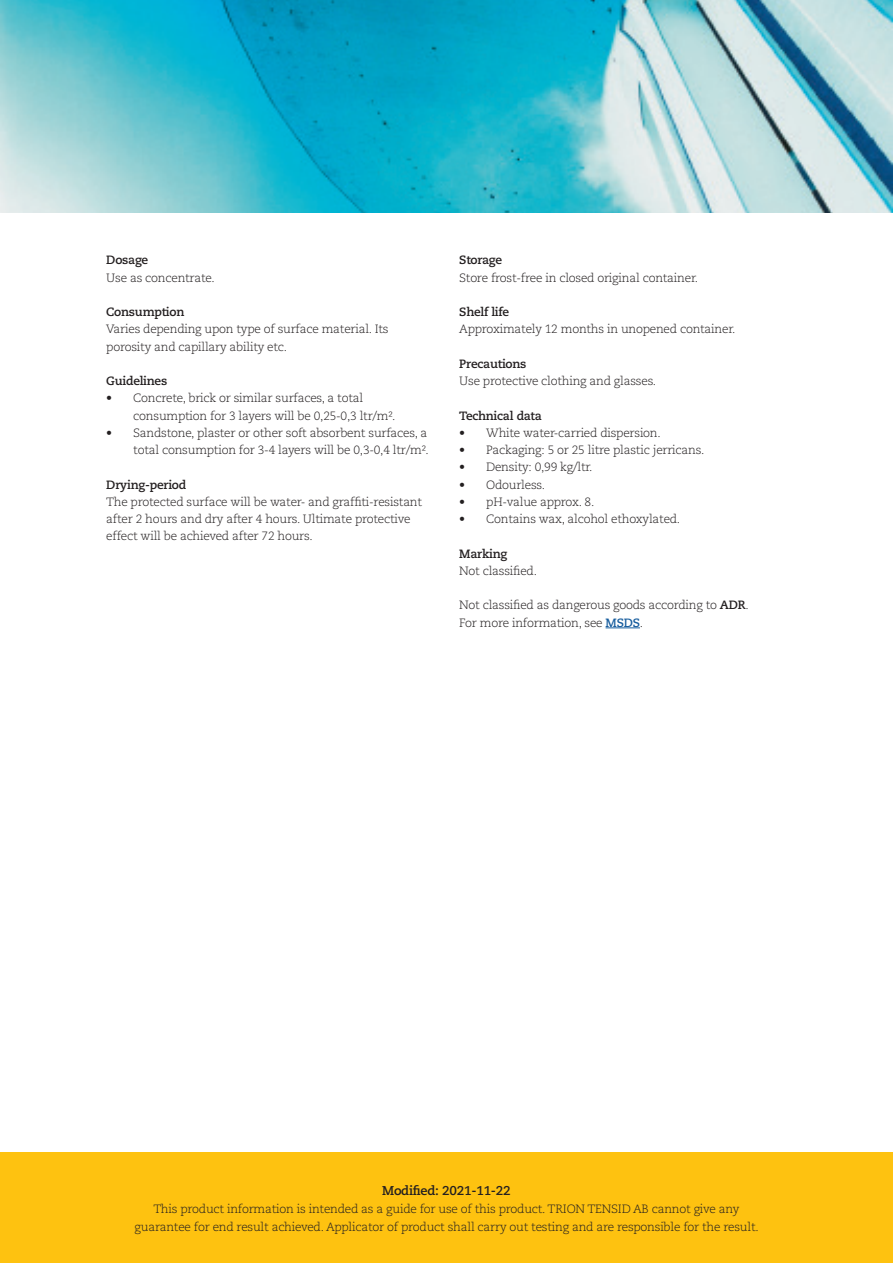
<style>
.page{position:relative;width:893px;height:1263px;background:#fff}
.page>*{position:absolute;margin:0;border:0;box-sizing:border-box;transform-origin:0 0}
.t1{font:700 12.75px "Caecilia LT Std";letter-spacing:-.02em;color:#231f20}
.Brödtext{font:300 12px/17.2px "Caecilia LT Std";letter-spacing:-.02em;color:#231f20}
.Rubrik_3{font:700 12px "Caecilia LT Std";letter-spacing:-.02em;color:#231f20}
.Rubrik_3-2{font:300 12px "Caecilia LT Std";letter-spacing:-.02em;color:#231f20}
.s1{font-weight:700}
.s2{font-weight:700;color:#175d9e}
</style>
<div class="page">
<hr style="left:606px;top:627px;width:34px;height:1px;background:#175d9e">
<div style="left:0;top:1152px;width:893px;height:111px;background:#fec210"></div>
<img style="left:0;top:0;width:893px;height:213px">
<p class="Rubrik_3" style="left:106px;top:253px;width:44px">Dosage</p>
<p class="Brödtext" style="left:106px;top:269px;width:110px">Use as concentrate.</p>
<p class="Rubrik_3" style="left:106px;top:305px;width:80px">Consumption</p>
<p class="Brödtext" style="left:106px;top:321px;width:284px">Varies depending upon type of surface material. Its porosity and capillary ability etc.</p>
<p class="Rubrik_3" style="left:106px;top:374px;width:62px">Guidelines</p>
<p class="Brödtext" style="left:133px;top:390px;width:264px;text-indent:-27px">• Concrete, brick or similar surfaces, a total consumption for 3 layers will be 0,25-0,3 ltr/m².</p>
<p class="Brödtext" style="left:106px;top:424px;width:324px;text-align:right">• Sandstone, plaster or other soft absorbent surfaces, a total consumption for 3-4 layers will be 0,3-0,4 ltr/m².</p>
<p class="Rubrik_3" style="left:106px;top:477px;width:82px">Drying-period</p>
<p class="Brödtext" style="left:106px;top:493px;width:317px">The protected surface will be water- and graffiti-resistant after 2 hours and dry after 4 hours. Ultimate protective effect will be achieved after 72 hours.</p>
<p class="Rubrik_3" style="left:459px;top:253px;width:44px">Storage</p>
<p class="Brödtext" style="left:459px;top:269px;width:240px">Store frost-free in closed original container.</p>
<p class="Rubrik_3" style="left:459px;top:305px;width:51px">Shelf life</p>
<p class="Brödtext" style="left:459px;top:321px;width:278px">Approximately 12 months in unopened container.</p>
<p class="Rubrik_3" style="left:459px;top:357px;width:69px">Precautions</p>
<p class="Brödtext" style="left:459px;top:373px;width:198px">Use protective clothing and glasses.</p>
<p class="Rubrik_3" style="left:459px;top:408px;width:84px">Technical data</p>
<p class="Brödtext" style="left:459px;top:424px;width:203px">• White water-carried dispersion.</p>
<p class="Brödtext" style="left:459px;top:442px;width:247px">• Packaging: 5 or 25 litre plastic jerricans.</p>
<p class="Brödtext" style="left:459px;top:459px;width:135px">• Density: 0,99 kg/ltr.</p>
<p class="Brödtext" style="left:459px;top:476px;width:87px">• Odourless.</p>
<p class="Brödtext" style="left:459px;top:493px;width:137px">• pH-value approx. 8.</p>
<p class="Brödtext" style="left:459px;top:511px;width:223px">• Contains wax, alcohol ethoxylated.</p>
<p class="Rubrik_3" style="left:459px;top:546px;width:50px">Marking</p>
<p class="Rubrik_3-2" style="left:459px;top:564px;width:79px">Not classified.</p>
<p class="Brödtext" style="left:459px;top:597px;width:291px">Not classified as dangerous goods according to <span class="s1">ADR</span>.</p>
<p class="Brödtext" style="left:459px;top:614px;width:186px">For more information, see <span class="s2">MSDS</span>.</p>
<p class="t1" style="left:382px;top:1183px;width:130px">Modified: 2021-11-22</p>
<p class="Brödtext" style="left:135px;top:1200px;width:626px;line-height:18px;text-align:center">This product information is intended as a guide for use of this product. TRION TENSID AB cannot give any guarantee for end result achieved. Applicator of product shall carry out testing and are responsible for the result.</p>
</div>
